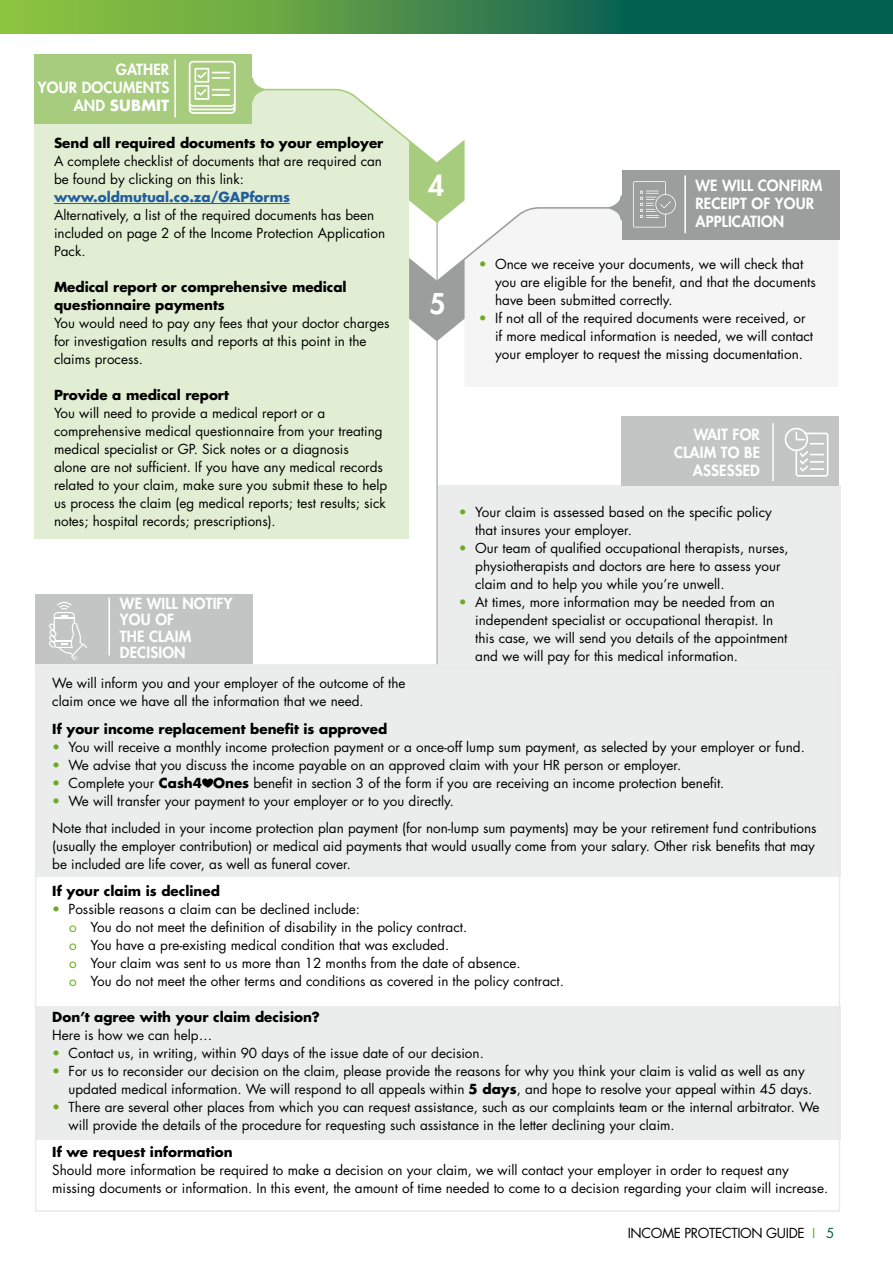
<style>
.page{position:relative;width:893px;height:1263px;background:#fff}
.page>*{position:absolute;margin:0;border:0;box-sizing:border-box;transform-origin:0 0}
.t1{font:800 27.9px "Futura Std";color:#fff}
.t2{font:800 15px/18px "Futura Std";letter-spacing:.01em;color:#fff;text-align:right}
.t3{font:13.5px/18px "Futura Std";color:#000}
.t4{font:700 13.5px/18px "Futura Std";color:#000}
.t5{font:700 13.5px "Futura Std";color:#215e9e}
.t6{font:13.5px "Futura Std";letter-spacing:-.025em;color:#000}
.s1{font-weight:700}
.s2{color:#6eab24}
.s3{color:#006150}
</style>
<div class="page">
<div style="left:35px;top:1006px;width:805px;height:134px;background:#ebecec"></div>
<div style="left:35px;top:664px;width:805px;height:212px;background:#ebecec"></div>
<div style="left:438px;top:486px;width:402px;height:181px;background:#ebecec"></div>
<svg style="left:436px;top:341px;width:2px;height:323px"></svg>
<div style="left:34px;top:123px;width:375px;height:416px;background:#e2eed3"></div>
<svg style="left:0;top:0;width:893px;height:34px"></svg>
<svg style="left:35px;top:77px;width:430px;height:146px;fill:#e2eed3"></svg>
<div style="left:34px;top:54px;width:218px;height:69px;background:#a8cc7d"></div>
<hr style="left:174px;top:60px;width:2px;height:57px;background:#fff">
<svg style="left:189px;top:61px;width:47px;height:53px"></svg>
<svg style="left:409px;top:194px;width:213px;height:147px;fill:#f5f5f5"></svg>
<div style="left:622px;top:170px;width:217px;height:70px;background:#9c9e9e"></div>
<hr style="left:684px;top:175px;width:2px;height:58px;background:#fff">
<svg style="left:633px;top:181px;width:43px;height:46px"></svg>
<hr style="left:54px;top:203px;width:236px;height:1px;background:#215e9e">
<div style="left:35px;top:594px;width:218px;height:70px;background:#c3c5c5"></div>
<div style="left:621px;top:417px;width:218px;height:69px;background:#c3c5c5"></div>
<hr style="left:772px;top:423px;width:2px;height:58px;background:#fff">
<svg style="left:49px;top:602px;width:38px;height:58px"></svg>
<svg style="left:785px;top:428px;width:43px;height:49px"></svg>
<svg style="left:202px;top:778px;width:11px;height:10px"></svg>
<hr style="left:108px;top:598px;width:2px;height:57px;background:#fff">
<p class="t2" style="left:38px;top:61px;width:133px">GATHER<br>YOUR DOCUMENTS<br>AND <span class="s1">SUBMIT</span></p>
<p class="t4" style="left:54px;top:134px;width:331px">Send all required documents to your employer</p>
<p class="t3" style="left:54px;top:152px;width:330px">A complete checklist of documents that are required can be found by clicking on this link:</p>
<p class="t5" style="left:54px;top:188px;width:237px">www.oldmutual.co.za/GAPforms</p>
<p class="t3" style="left:54px;top:206px;width:333px">Alternatively, a list of the required documents has been included on page 2 of the Income Protection Application<br>Pack.</p>
<p class="t4" style="left:54px;top:278px;width:294px">Medical report or comprehensive medical questionnaire payments</p>
<p class="t3" style="left:54px;top:314px;width:337px">You would need to pay any fees that your doctor charges for investigation results and reports at this point in the claims process.</p>
<p class="t4" style="left:54px;top:386px;width:177px">Provide a medical report</p>
<p class="t3" style="left:54px;top:404px;width:335px">You will need to provide a medical report or a comprehensive medical questionnaire from your treating medical specialist or GP. Sick notes or a diagnosis<br>alone are not sufficient. If you have any medical records related to your claim, make sure you submit these to help us process the claim (eg medical reports; test results; sick notes; hospital records; prescriptions).</p>
<p class="t2" style="left:120px;top:595px;width:114px;line-height:16.5px;text-align:left">WE WILL NOTIFY<br>YOU OF<br>THE CLAIM<br>DECISION</p>
<p class="t3" style="left:52px;top:674px;width:355px">We will inform you and your employer of the outcome of the claim once we have all the information that we need.</p>
<h1 class="t1" style="left:428px;top:168px;width:18px">4</h1>
<p class="t2" style="left:695px;top:177px;width:129px;text-align:left">WE WILL CONFIRM<br>RECEIPT OF YOUR<br>APPLICATION</p>
<h1 class="t1" style="left:429px;top:286px;width:18px">5</h1>
<p class="t3" style="left:495px;top:255px;width:322px;text-indent:-16px"><span class="s2">•</span> Once we receive your documents, we will check that you are eligible for the benefit, and that the documents have been submitted correctly.</p>
<p class="t3" style="left:495px;top:309px;width:320px;text-indent:-16px"><span class="s2">•</span> If not all of the required documents were received, or if more medical information is needed, we will contact your employer to request the missing documentation.</p>
<p class="t2" style="left:674px;top:425px;width:87px">WAIT FOR<br>CLAIM TO BE<br>ASSESSED</p>
<p class="t3" style="left:475px;top:503px;width:298px;text-indent:-16px"><span class="s2">•</span> Your claim is assessed based on the specific policy that insures your employer.</p>
<p class="t3" style="left:475px;top:539px;width:315px;text-indent:-16px"><span class="s2">•</span> Our team of qualified occupational therapists, nurses, physiotherapists and doctors are here to assess your claim and to help you while you’re unwell.</p>
<p class="t3" style="left:475px;top:593px;width:314px;text-indent:-16px"><span class="s2">•</span> At times, more information may be needed from an independent specialist or occupational therapist. In this case, we will send you details of the appointment and we will pay for this medical information.</p>
<p class="t4" style="left:52px;top:719px;width:337px">If your income replacement benefit is approved</p>
<p class="t3" style="left:52px;top:738px;width:754px"><span class="s2">•</span> You will receive a monthly income protection payment or a once-off lump sum payment, as selected by your employer or fund.</p>
<p class="t3" style="left:52px;top:756px;width:631px"><span class="s2">•</span> We advise that you discuss the income payable on an approved claim with your HR person or employer.</p>
<p class="t3" style="left:52px;top:774px;width:674px"><span class="s2">•</span> Complete your <span class="s1">Cash4 Ones</span> benefit in section 3 of the form if you are receiving an income protection benefit.</p>
<p class="t3" style="left:52px;top:787px;width:766px;line-height:27px"><span class="s2">•</span> We will transfer your payment to your employer or to you directly.<br>Note that included in your income protection plan payment (for non-lump sum payments) may be your retirement fund contributions</p>
<p class="t3" style="left:52px;top:837px;width:764px">(usually the employer contribution) or medical aid payments that would usually come from your salary. Other risk benefits that may be included are life cover, as well as funeral cover.</p>
<p class="t4" style="left:52px;top:881px;width:169px">If your claim is declined</p>
<p class="t3" style="left:69px;top:900px;width:496px;text-indent:-17px"><span class="s2">•</span> Possible reasons a claim can be declined include:<br><span class="s2">o</span> You do not meet the definition of disability in the policy contract.<br><span class="s2">o</span> You have a pre-existing medical condition that was excluded.<br><span class="s2">o</span> Your claim was sent to us more than 12 months from the date of absence.<br><span class="s2">o</span> You do not meet the other terms and conditions as covered in the policy contract.</p>
<p class="t4" style="left:52px;top:1007px;width:269px">Don’t agree with your claim decision?</p>
<p class="t3" style="left:52px;top:1026px;width:161px">Here is how we can help…</p>
<p class="t3" style="left:52px;top:1044px;width:433px"><span class="s2">•</span> Contact us, in writing, within 90 days of the issue date of our decision.</p>
<p class="t3" style="left:69px;top:1062px;width:745px;text-indent:-16px"><span class="s2">•</span> For us to reconsider our decision on the claim, please provide the reasons for why you think your claim is valid as well as any updated medical information. We will respond to all appeals within <span class="s1">5 days</span>, and hope to resolve your appeal within 45 days.</p>
<p class="t3" style="left:69px;top:1098px;width:752px;text-indent:-16px"><span class="s2">•</span> There are several other places from which you can request assistance, such as our complaints team or the internal arbitrator. We will provide the details of the procedure for requesting such assistance in the letter declining your claim.</p>
<p class="t4" style="left:52px;top:1142px;width:182px">If we request information</p>
<p class="t3" style="left:52px;top:1161px;width:777px">Should more information be required to make a decision on your claim, we will contact your employer in order to request any missing documents or information. In this event, the amount of time needed to come to a decision regarding your claim will increase.</p>
<p class="t6" style="left:628px;top:1224px;width:208px">INCOME PROTECTION GUIDE <span class="s2">I</span> <span class="s3">5</span></p>
</div>
